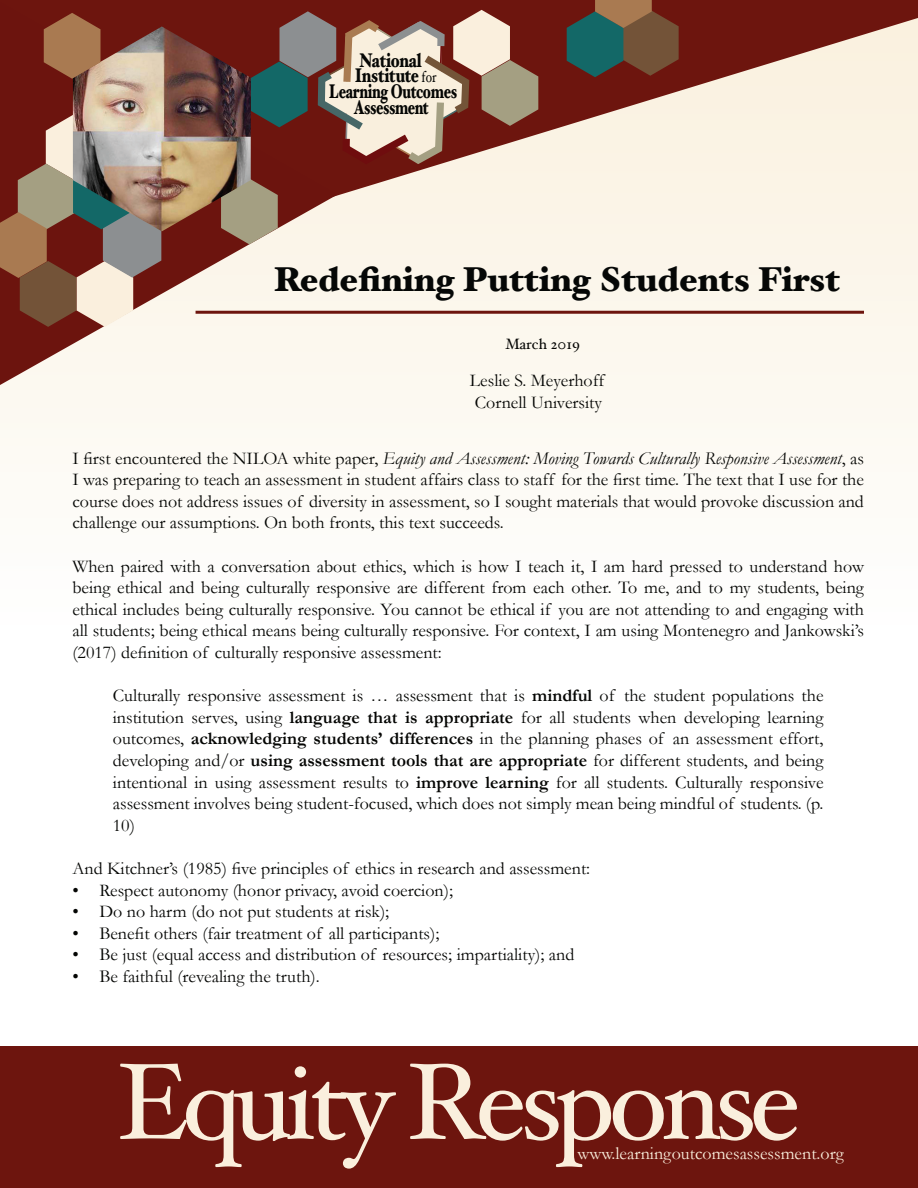
<style>
.page{position:relative;width:918px;height:1188px;background:#fff}
.page>*{position:absolute;margin:0;border:0;box-sizing:border-box;transform-origin:0 0}
.t1{font:108.45px "Hoefler Text";letter-spacing:-.06em;color:#faefdd}
.t2{font:900 34.5px "Hoefler Text";color:#050706}
.t3{font:900 19.8px/32px "Hoefler Text";letter-spacing:-.02em;color:#040503;scale:.69 1}
.t4{font:900 19.8px "Hoefler Text";letter-spacing:-.02em;color:#040503;scale:.7 1}
.t5{font:900 19.8px "Hoefler Text";letter-spacing:-.015em;color:#060705;scale:.77 1}
.t6{font:18px/21.6px "Garamond";color:#040503;text-align:justify}
.t7{font:18px "Garamond";color:#faefdd}
.t8{font:15px "Hoefler Text";color:#040503}
.s1{color:#060705}
.s2{font-weight:400;font-size:15.6px;color:#060705}
.s3{font-style:italic}
.s4{font-weight:700}
</style>
<div class="page">
<div style="left:0;top:0;width:918px;height:634px;background:#fdfbf6"></div>
<svg style="left:337px;top:0;width:581px;height:296px;fill:#fbf4e6"></svg>
<svg style="left:0;top:0;width:337px;height:385px;fill:#fbf5ea"></svg>
<svg style="left:221px;top:179px;width:57px;height:65px"></svg>
<svg style="left:251px;top:10px;width:287px;height:155px"></svg>
<svg style="left:567px;top:0;width:112px;height:77px"></svg>
<img style="left:73px;top:26px;width:178px;height:205px">
<svg style="left:44px;top:13px;width:56px;height:66px"></svg>
<svg style="left:0;top:114px;width:161px;height:213px"></svg>
<div style="left:0;top:1047px;width:918px;height:141px;background:#6d150e"></div>
<hr style="left:196px;top:311px;width:668px;height:3px;background:#6d150e">
<p class="t5" style="left:359px;top:48px;width:82px">National</p>
<p class="t4" style="left:329px;top:80px;width:185px">Learning Outcomes</p>
<p class="t3" style="left:354px;top:59px;width:122px"><span class="s1">Institute</span> <span class="s2">for<br></span>Assessment</p>
<h2 class="t2" style="left:274px;top:259px;width:568px">Redefining Putting Students First</h2>
<p class="t8" style="left:506px;top:335px;width:76px">March 2019</p>
<p class="t6" style="left:470px;top:369px;width:136px">Leslie S. Meyerhoff<br>Cornell University</p>
<p class="t6" style="left:72px;top:447px;width:793px">I first encountered the NILOA white paper, <span class="s3">Equity and Assessment: Moving Towards Culturally Responsive Assessment</span>, as I was preparing to teach an assessment in student affairs class to staff for the first time. The text that I use for the course does not address issues of diversity in assessment, so I sought materials that would provoke discussion and challenge our assumptions. On both fronts, this text succeeds.</p>
<p class="t6" style="left:72px;top:555px;width:793px">When paired with a conversation about ethics, which is how I teach it, I am hard pressed to understand how being ethical and being culturally responsive are different from each other. To me, and to my students, being ethical includes being culturally responsive. You cannot be ethical if you are not attending to and engaging with all students; being ethical means being culturally responsive. For context, I am using Montenegro and Jankowski’s (2017) definition of culturally responsive assessment:</p>
<p class="t6" style="left:113px;top:684px;width:712px">Culturally responsive assessment is … assessment that is <span class="s4">mindful</span> of the student populations the institution serves, using <span class="s4">language that is appropriate</span> for all students when developing learning outcomes, <span class="s4">acknowledging students’ differences</span> in the planning phases of an assessment effort, developing and/or <span class="s4">using assessment tools that are appropriate</span> for different students, and being intentional in using assessment results to <span class="s4">improve learning</span> for all students. Culturally responsive assessment involves being student-focused, which does not simply mean being mindful of students. (p.<br>10)</p>
<p class="t6" style="left:72px;top:857px;width:519px">And Kitchner’s (1985) five principles of ethics in research and assessment:</p>
<p class="t6" style="left:72px;top:879px;width:382px">• Respect autonomy (honor privacy, avoid coercion);</p>
<p class="t6" style="left:72px;top:900px;width:318px">• Do no harm (do not put students at risk);</p>
<p class="t6" style="left:72px;top:922px;width:368px">• Benefit others (fair treatment of all participants);</p>
<p class="t6" style="left:72px;top:943px;width:504px">• Be just (equal access and distribution of resources; impartiality); and</p>
<p class="t6" style="left:72px;top:965px;width:249px">• Be faithful (revealing the truth).</p>
<h1 class="t1" style="left:117px;top:1038px;width:686px">Equity Response</h1>
<p class="t7" style="left:578px;top:1142px;width:268px">www.learningoutcomesassessment.org</p>
</div>
